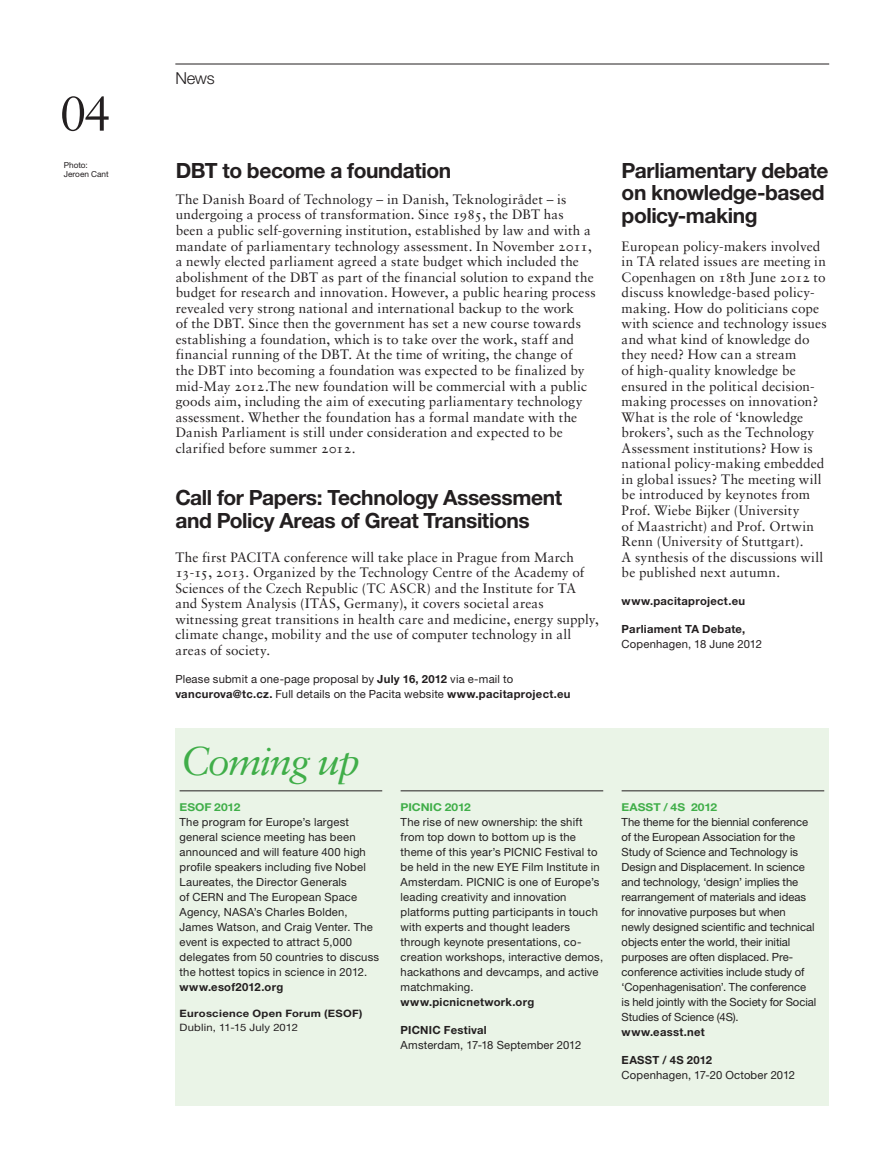
<style>
.page{position:relative;width:893px;height:1170px;background:#fff}
.page>*{position:absolute;margin:0;border:0;box-sizing:border-box;transform-origin:0 0}
.INDEX_-_NUMS_-_Copia{font:52.5px "Sabon";color:#231f20}
.COMING_UP_-_TITLE{font:39.75px "Sabon Italic Os F";letter-spacing:-.04em;color:#40ae49}
.NEWS_-_TITULAR{font:700 21px/22.5px "Helvetica Neue LT Std";letter-spacing:-.02em;color:#231f20}
.ARTICLE_-_NOM_SECCIÓ{font:300 16.5px "Helvetica Neue LT Std";color:#231f20}
.TXT_NORMAL{font:13.5px/15.6px "Sabon Roman Os F";letter-spacing:.01em;color:#231f20}
.NEWS_-_INTRO{font:13.5px/15.6px "Sabon Roman Os F";letter-spacing:.01em;color:#231f20}
.COMING_UP_-_TEXT{font:11.25px/15px "Helvetica Neue LT Std";letter-spacing:.01em;color:#231f20}
.BOX_-_TXT{font:11.25px/15px "Helvetica Neue LT Std";letter-spacing:.015em;color:#231f20}
.BOX_-_TXT-2{font:700 11.25px "Helvetica Neue LT Std";letter-spacing:.025em;color:#231f20}
.COMING_TITLE_-_HEADL{font:700 10.8px "Helvetica Neue LT Std";letter-spacing:-.005em;color:#40ae49;scale:1.11 1}
.COMING_UP_-_TEXT-2{font:700 10.2px/13.5px "Helvetica Neue LT Std";letter-spacing:.03em;color:#231f20;scale:1.11 1}
.SERVEI_-_CREDITS{font:8.25px/9px "Helvetica Neue LT Std";color:#231f20}
.s1{font-weight:700}
.s2{font-weight:400}
</style>
<div class="page">
<hr style="left:175px;top:64px;width:654px;height:1px;background:#231f20">
<div style="left:175px;top:728px;width:654px;height:378px;background:#eaf4e7"></div>
<hr style="left:180px;top:790px;width:202px;height:1px;background:#231f20">
<hr style="left:401px;top:790px;width:202px;height:1px;background:#231f20">
<hr style="left:622px;top:790px;width:202px;height:1px;background:#231f20">
<p class="INDEX_-_NUMS_-_Copia" style="left:61px;top:81px;width:51px">04</p>
<p class="SERVEI_-_CREDITS" style="left:64px;top:161px;width:46px">Photo:<br>Jeroen Cant</p>
<p class="ARTICLE_-_NOM_SECCIÓ" style="left:175px;top:68px;width:41px">News</p>
<p class="NEWS_-_TITULAR" style="left:176px;top:158px;width:277px">DBT to become a foundation</p>
<p class="NEWS_-_INTRO" style="left:176px;top:191px;width:421px">The Danish Board of Technology – in Danish, Teknologirådet – is undergoing a process of transformation. Since 1985, the DBT has<br>been a public self-governing institution, established by law and with a mandate of parliamentary technology assessment. In November 2011, a newly elected parliament agreed a state budget which included the abolishment of the DBT as part of the financial solution to expand the budget for research and innovation. However, a public hearing process revealed very strong national and international backup to the work<br>of the DBT. Since then the government has set a new course towards establishing a foundation, which is to take over the work, staff and financial running of the DBT. At the time of writing, the change of<br>the DBT into becoming a foundation was expected to be finalized by mid-May 2012.The new foundation will be commercial with a public goods aim, including the aim of executing parliamentary technology assessment. Whether the foundation has a formal mandate with the Danish Parliament is still under consideration and expected to be clarified before summer 2012.</p>
<p class="NEWS_-_TITULAR" style="left:175px;top:486px;width:388px">Call for Papers: Technology Assessment and Policy Areas of Great Transitions</p>
<p class="TXT_NORMAL" style="left:175px;top:549px;width:425px">The first PACITA conference will take place in Prague from March 13-15, 2013. Organized by the Technology Centre of the Academy of Sciences of the Czech Republic (TC ASCR) and the Institute for TA and System Analysis (ITAS, Germany), it covers societal areas witnessing great transitions in health care and medicine, energy supply, climate change, mobility and the use of computer technology in all areas of society.</p>
<p class="BOX_-_TXT" style="left:175px;top:671px;width:397px">Please submit a one-page proposal by <span class="s1">July 16, 2012</span> via e-mail to <span class="s1">vancurova@tc.cz.</span> Full details on the Pacita website <span class="s1">www.pacitaproject.eu</span></p>
<p class="COMING_UP_-_TITLE" style="left:181px;top:737px;width:181px">Coming up</p>
<p class="COMING_TITLE_-_HEADL" style="left:180px;top:800px;width:56px">ESOF 2012</p>
<p class="COMING_UP_-_TEXT" style="left:180px;top:814px;width:201px">The program for Europe’s largest general science meeting has been announced and will feature 400 high profile speakers including five Nobel Laureates, the Director Generals<br>of CERN and The European Space Agency, NASA’s Charles Bolden, James Watson, and Craig Venter. The event is expected to attract 5,000 delegates from 50 countries to discuss the hottest topics in science in 2012. <span class="s1">www.esof2012.org</span></p>
<p class="COMING_UP_-_TEXT-2" style="left:180px;top:1006px;width:166px">Euroscience Open Forum (ESOF)<br><span class="s2">Dublin, 11-15 July 2012</span></p>
<p class="COMING_TITLE_-_HEADL" style="left:401px;top:800px;width:65px">PICNIC 2012</p>
<p class="COMING_UP_-_TEXT" style="left:401px;top:814px;width:204px">The rise of new ownership: the shift from top down to bottom up is the theme of this year’s PICNIC Festival to be held in the new EYE Film Institute in Amsterdam. PICNIC is one of Europe’s leading creativity and innovation platforms putting participants in touch with experts and thought leaders through keynote presentations, co&shy;creation workshops, interactive demos, hackathons and devcamps, and active matchmaking. <span class="s1">www.picnicnetwork.org</span></p>
<p class="COMING_UP_-_TEXT" style="left:401px;top:1021px;width:182px"><span class="s1">PICNIC Festival<br></span>Amsterdam, 17-18 September 2012</p>
<p class="NEWS_-_TITULAR" style="left:622px;top:158px;width:208px">Parliamentary debate on knowledge-based policy-making</p>
<p class="TXT_NORMAL" style="left:622px;top:238px;width:206px">European policy-makers involved in TA related issues are meeting in<br>Copenhagen on 18th June 2012 to discuss knowledge-based policy&shy;making. How do politicians cope with science and technology issues and what kind of knowledge do they need? How can a stream<br>of high-quality knowledge be ensured in the political decision&shy;making processes on innovation?<br>What is the role of ‘knowledge brokers’, such as the Technology<br>Assessment institutions? How is national policy-making embedded in global issues? The meeting will be introduced by keynotes from<br>Prof. Wiebe Bijker (University<br>of Maastricht) and Prof. Ortwin<br>Renn (University of Stuttgart).<br>A synthesis of the discussions will be published next autumn.</p>
<p class="BOX_-_TXT-2" style="left:622px;top:594px;width:125px">www.pacitaproject.eu</p>
<p class="BOX_-_TXT" style="left:622px;top:621px;width:142px"><span class="s1">Parliament TA Debate,<br></span>Copenhagen, 18 June 2012</p>
<p class="COMING_TITLE_-_HEADL" style="left:622px;top:800px;width:88px">EASST / 4S 2012</p>
<p class="COMING_UP_-_TEXT" style="left:622px;top:814px;width:196px">The theme for the biennial conference of the European Association for the Study of Science and Technology is Design and Displacement. In science and technology, ‘design’ implies the rearrangement of materials and ideas for innovative purposes but when newly designed scientific and technical objects enter the world, their initial purposes are often displaced. Pre&shy;conference activities include study of ‘Copenhagenisation’. The conference is held jointly with the Society for Social Studies of Science (4S). <span class="s1">www.easst.net</span></p>
<p class="COMING_UP_-_TEXT" style="left:622px;top:1051px;width:175px"><span class="s1">EASST / 4S 2012<br></span>Copenhagen, 17-20 October 2012</p>
</div>
